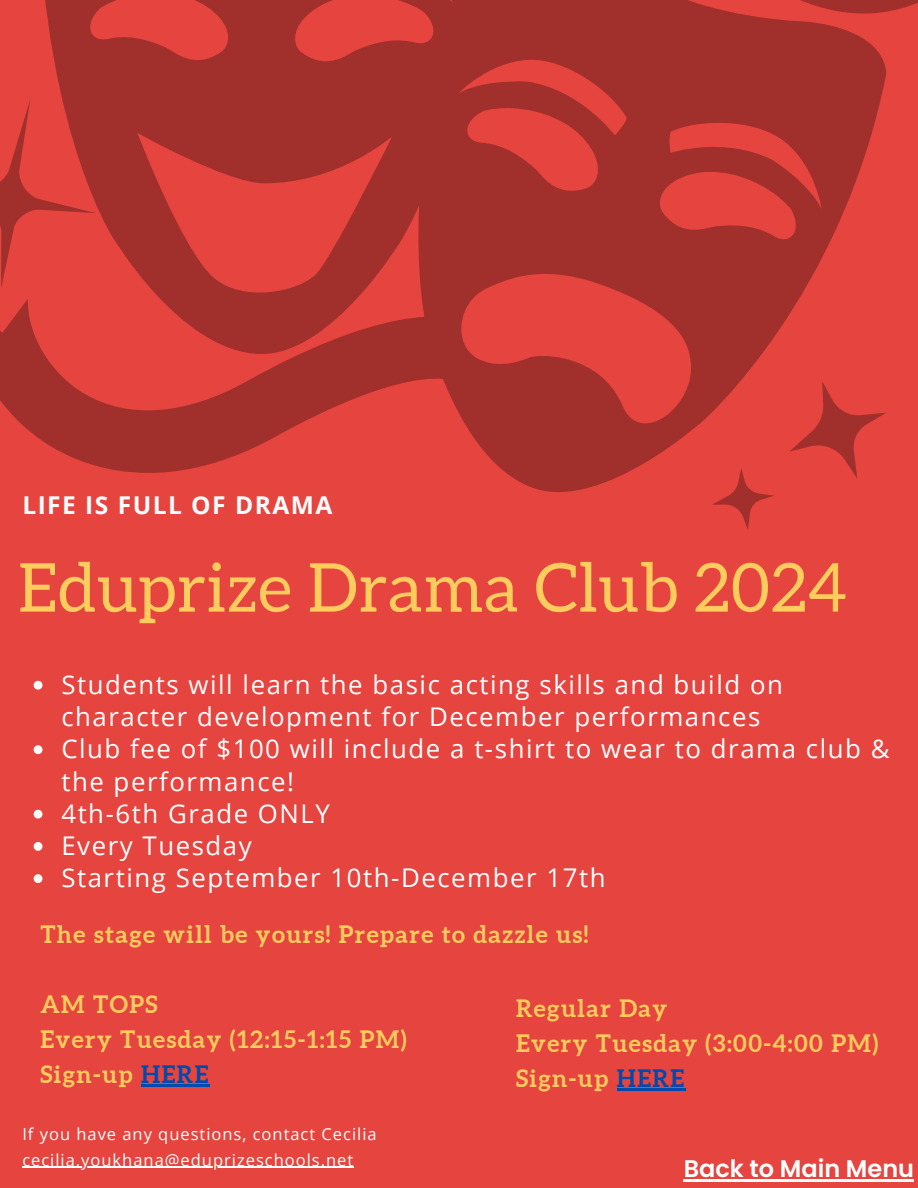
<style>
.page{position:relative;width:918px;height:1188px;background:#e6443f}
.page>*{position:absolute;margin:0;border:0;box-sizing:border-box;transform-origin:0 0}
.t1{font:67.5px "Aleo";letter-spacing:.01em;color:#ffcc5d}
.t2{font:25.8px/32.2px "Open Sans";letter-spacing:.06em;color:#fff}
.t3{font:700 24.6px "Open Sans";letter-spacing:.06em;color:#fff}
.t4{font:700 24px/34.8px "Aleo";letter-spacing:.06em;color:#ffcc5d}
.t5{font:600 24px "Poppins";color:#fff}
.t6{font:16.5px "Open Sans";letter-spacing:.06em;color:#fff}
.s1{color:#004aad}
</style>
<div class="page">
<svg style="left:0;top:397px;width:344px;height:76px;fill:#a12f2c"></svg>
<svg style="left:344px;top:258px;width:542px;height:272px"></svg>
<svg style="left:0;top:0;width:438px;height:397px"></svg>
<svg style="left:438px;top:258px;width:277px;height:199px;fill:#a12f2c"></svg>
<svg style="left:71px;top:0;width:174px;height:76px"></svg>
<svg style="left:283px;top:0;width:635px;height:258px"></svg>
<svg style="left:113px;top:96px;width:279px;height:227px;fill:#a12f2c"></svg>
<svg style="left:34px;top:681px;width:8px;height:9px"></svg>
<svg style="left:34px;top:745px;width:8px;height:9px"></svg>
<svg style="left:34px;top:810px;width:8px;height:9px"></svg>
<svg style="left:34px;top:842px;width:8px;height:9px"></svg>
<svg style="left:34px;top:874px;width:8px;height:9px"></svg>
<hr style="left:22px;top:1167px;width:332px;height:1px;background:#fff">
<hr style="left:141px;top:1085px;width:69px;height:2px;background:#004aad">
<hr style="left:617px;top:1089px;width:69px;height:2px;background:#004aad">
<hr style="left:684px;top:1179px;width:230px;height:3px;background:#fff">
<h2 class="t3" style="left:22px;top:488px;width:311px">LIFE IS FULL OF DRAMA</h2>
<p class="t1" style="left:18px;top:550px;width:830px">Eduprize Drama Club 2024</p>
<h1 class="t2" style="left:61px;top:668px;width:723px">Students will learn the basic acting skills and build on character development for December performances</h1>
<p class="t2" style="left:61px;top:732px;width:830px">Club fee of $100 will include a t-shirt to wear to drama club &amp; the performance!</p>
<p class="t2" style="left:61px;top:797px;width:270px">4th-6th Grade ONLY</p>
<p class="t2" style="left:61px;top:829px;width:192px">Every Tuesday</p>
<p class="t2" style="left:61px;top:861px;width:546px">Starting September 10th-December 17th</p>
<h3 class="t4" style="left:40px;top:917px;width:549px">The stage will be yours! Prepare to dazzle us!</h3>
<h3 class="t4" style="left:40px;top:987px;width:368px">AM TOPS<br>Every Tuesday (12:15-1:15 PM)<br>Sign-up <span class="s1">HERE</span></h3>
<p class="t4" style="left:516px;top:991px;width:364px">Regular Day<br>Every Tuesday (3:00-4:00 PM)<br>Sign-up <span class="s1">HERE</span></p>
<p class="t6" style="left:22px;top:1122px;width:356px">If you have any questions, contact Cecilia</p>
<h3 class="t6" style="left:22px;top:1148px;width:332px">cecilia.youkhana@eduprizeschools.net</h3>
<p class="t5" style="left:684px;top:1152px;width:232px">Back to Main Menu</p>
</div>
